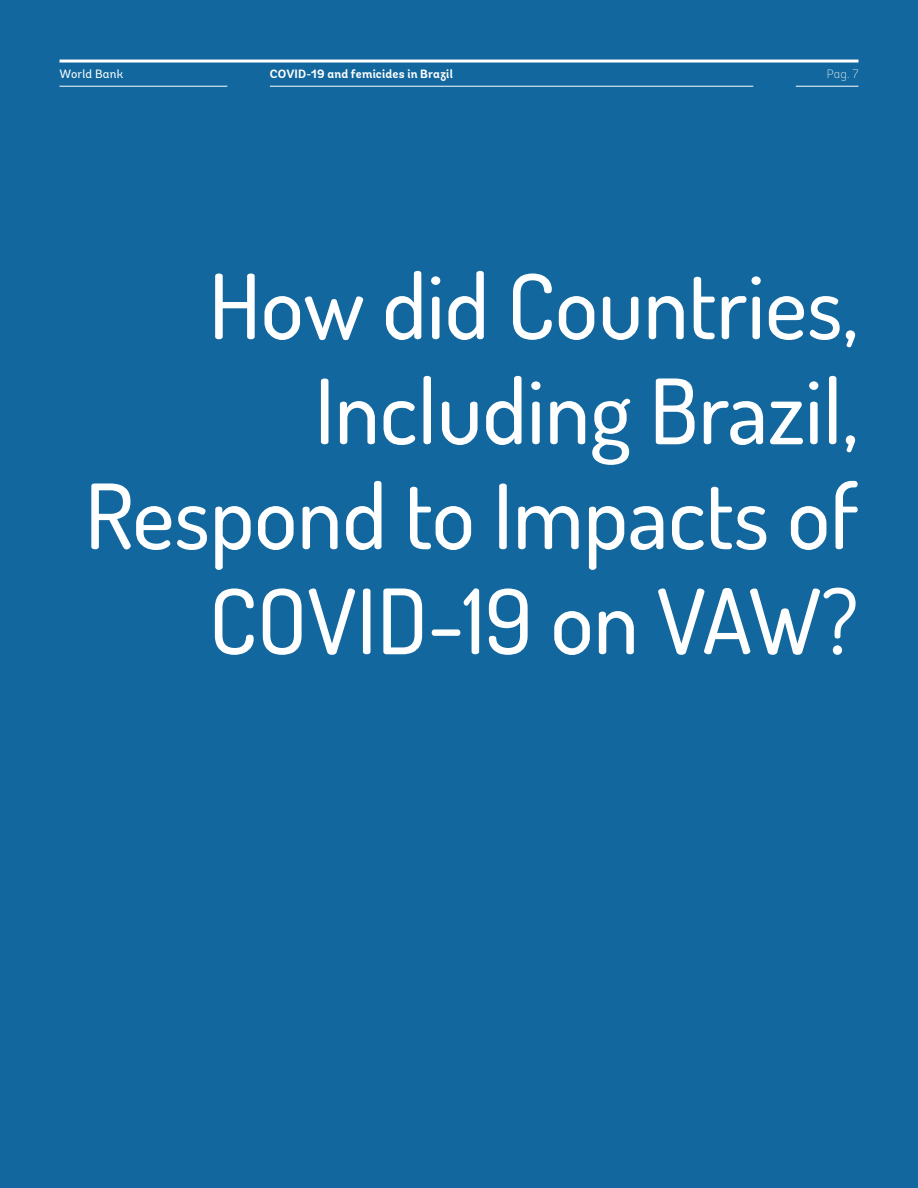
<style>
.page{position:relative;width:918px;height:1188px;background:#11679e}
.page>*{position:absolute;margin:0;border:0;box-sizing:border-box;transform-origin:0 0}
.t1{font:500 90px/105px "Dosis";color:#fff;text-align:right}
.t2{font:700 12px "Andes";letter-spacing:.015em;color:#fff}
.t3{font:12px "Andes";letter-spacing:.015em;color:#fff}
.t4{font:200 12px "Andes";color:#fff}
</style>
<div class="page">
<hr style="left:60px;top:60px;width:798px;height:3px;background:#fff">
<hr style="left:796px;top:86px;width:62px;height:1px;background:#fff">
<hr style="left:60px;top:86px;width:167px;height:1px;background:#fff">
<hr style="left:270px;top:86px;width:483px;height:1px;background:#fff">
<p class="t3" style="left:60px;top:66px;width:65px">World Bank</p>
<p class="t2" style="left:270px;top:66px;width:185px">COVID-19 and femicides in Brazil</p>
<p class="t4" style="left:827px;top:67px;width:33px">Pag. 7</p>
<p class="t1" style="left:85px;top:250px;width:775px">How did Countries,<br>Including Brazil,<br>Respond to Impacts of<br>COVID-19 on VAW?</p>
</div>
